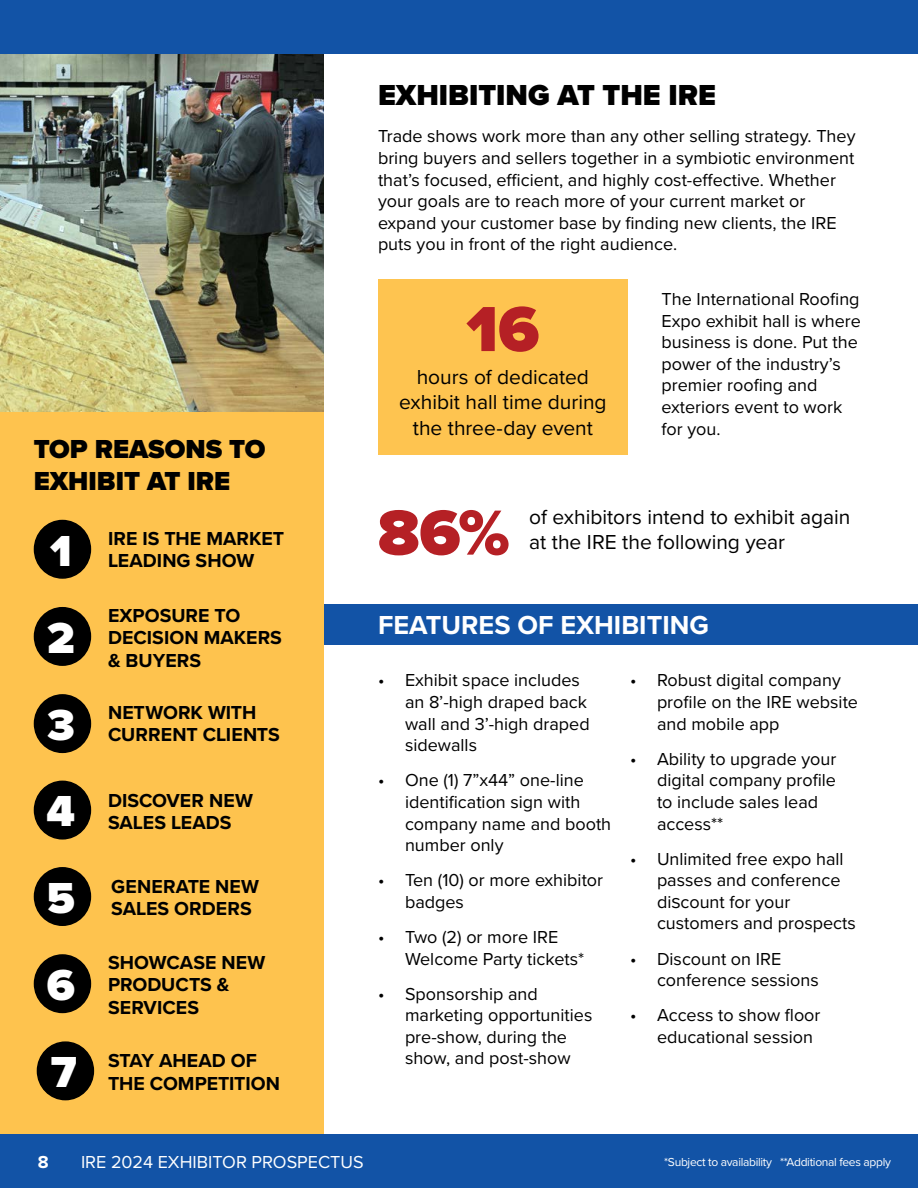
<style>
.page{position:relative;width:918px;height:1188px;background:#fff}
.page>*{position:absolute;margin:0;border:0;box-sizing:border-box;transform-origin:0 0}
.t1{font:900 66px "Proxima Nova";color:#b52025}
.t2{font:900 45px "Proxima Nova";color:#fff}
.t3{font:900 30px "Proxima Nova";color:#000}
.t4{font:900 27px/32.4px "Proxima Nova";color:#000}
.t5{font:700 27px "Proxima Nova";color:#fff}
.t6{font:21px/25.2px "Proxima Nova";letter-spacing:-.005em;color:#000;text-align:center}
.t7{font:700 19.5px/22.5px "Proxima Nova";color:#000}
.t8{font:18px/21.6px "Proxima Nova";color:#000}
.t9{font:18px "Proxima Nova";color:#fff}
.t10{font:700 18px "Proxima Nova";color:#fff}
.t11{font:12px "Proxima Nova";letter-spacing:-.025em;color:#fff}
</style>
<div class="page">
<div style="left:0;top:1134px;width:918px;height:54px;background:#1253a6"></div>
<div style="left:322px;top:604px;width:596px;height:41px;background:#1253a6"></div>
<div style="left:0;top:0;width:918px;height:54px;background:#1253a6"></div>
<div style="left:0;top:54px;width:324px;height:1080px;background:#fec34e"></div>
<img style="left:0;top:54px;width:324px;height:358px">
<div style="left:34px;top:521px;width:56px;height:57px;background:#000;border-radius:50%"></div>
<div style="left:34px;top:520px;width:57px;height:59px;border:2px solid #000;border-radius:50%"></div>
<div style="left:34px;top:608px;width:56px;height:57px;background:#000;border-radius:50%"></div>
<div style="left:34px;top:607px;width:57px;height:59px;border:2px solid #000;border-radius:50%"></div>
<div style="left:34px;top:695px;width:56px;height:57px;background:#000;border-radius:50%"></div>
<div style="left:34px;top:694px;width:57px;height:59px;border:2px solid #000;border-radius:50%"></div>
<div style="left:34px;top:781px;width:56px;height:58px;background:#000;border-radius:50%"></div>
<div style="left:34px;top:781px;width:57px;height:59px;border:2px solid #000;border-radius:50%"></div>
<div style="left:34px;top:955px;width:56px;height:57px;background:#000;border-radius:50%"></div>
<div style="left:34px;top:954px;width:57px;height:59px;border:2px solid #000;border-radius:50%"></div>
<div style="left:34px;top:868px;width:56px;height:57px;background:#000;border-radius:50%"></div>
<div style="left:34px;top:867px;width:57px;height:59px;border:2px solid #000;border-radius:50%"></div>
<div style="left:37px;top:1042px;width:56px;height:58px;background:#000;border-radius:50%"></div>
<div style="left:37px;top:1041px;width:57px;height:59px;border:2px solid #000;border-radius:50%"></div>
<div style="left:378px;top:279px;width:250px;height:175px;background:#fec450"></div>
<h3 class="t4" style="left:34px;top:432px;width:233px">TOP REASONS TO<br>EXHIBIT AT IRE</h3>
<h2 class="t2" style="left:50px;top:517px;width:23px">1</h2>
<p class="t7" style="left:108px;top:526px;width:178px">IRE IS THE MARKET</p>
<p class="t7" style="left:108px;top:549px;width:148px">LEADING SHOW</p>
<h2 class="t2" style="left:47px;top:604px;width:29px">2</h2>
<p class="t7" style="left:108px;top:603px;width:176px">EXPOSURE TO<br>DECISION MAKERS &amp; BUYERS</p>
<h2 class="t2" style="left:47px;top:691px;width:29px">3</h2>
<p class="t7" style="left:108px;top:701px;width:150px">NETWORK WITH</p>
<p class="t7" style="left:108px;top:723px;width:173px">CURRENT CLIENTS</p>
<h2 class="t2" style="left:47px;top:778px;width:30px">4</h2>
<p class="t7" style="left:108px;top:788px;width:146px">DISCOVER NEW</p>
<p class="t7" style="left:108px;top:811px;width:125px">SALES LEADS</p>
<h2 class="t2" style="left:47px;top:864px;width:30px">5</h2>
<p class="t7" style="left:111px;top:875px;width:149px">GENERATE NEW<br>SALES ORDERS</p>
<h2 class="t2" style="left:47px;top:951px;width:30px">6</h2>
<h2 class="t2" style="left:51px;top:1039px;width:27px">7</h2>
<p class="t7" style="left:108px;top:951px;width:159px">SHOWCASE NEW<br>PRODUCTS &amp;</p>
<p class="t7" style="left:108px;top:996px;width:93px">SERVICES</p>
<p class="t7" style="left:108px;top:1049px;width:150px">STAY AHEAD OF</p>
<p class="t7" style="left:108px;top:1072px;width:173px">THE COMPETITION</p>
<h3 class="t3" style="left:378px;top:72px;width:339px">EXHIBITING AT THE IRE</h3>
<p class="t8" style="left:378px;top:125px;width:479px">Trade shows work more than any other selling strategy. They bring buyers and sellers together in a symbiotic environment that’s focused, efficient, and highly cost-effective. Whether your goals are to reach more of your current market or expand your customer base by finding new clients, the IRE puts you in front of the right audience.</p>
<p class="t8" style="left:662px;top:287px;width:201px">The International Roofing<br>Expo exhibit hall is where business is done. Put the power of the industry’s premier roofing and exteriors event to work for you.</p>
<h1 class="t1" style="left:466px;top:280px;width:74px">16</h1>
<p class="t6" style="left:399px;top:364px;width:209px">hours of dedicated exhibit hall time during the three-day event</p>
<h1 class="t1" style="left:378px;top:483px;width:133px">86%</h1>
<p class="t6" style="left:529px;top:504px;width:323px">of exhibitors intend to exhibit again</p>
<p class="t6" style="left:529px;top:529px;width:257px">at the IRE the following year</p>
<h3 class="t5" style="left:378px;top:605px;width:332px">FEATURES OF EXHIBITING</h3>
<p class="t8" style="left:405px;top:669px;width:186px;text-indent:-27px">• Exhibit space includes an 8’-high draped back wall and 3’-high draped sidewalls</p>
<p class="t8" style="left:405px;top:769px;width:208px;text-indent:-27px">• One (1) 7”x44” one-line identification sign with company name and booth number only</p>
<p class="t8" style="left:405px;top:869px;width:200px;text-indent:-27px">• Ten (10) or more exhibitor badges</p>
<p class="t8" style="left:405px;top:925px;width:181px;text-indent:-27px">• Two (2) or more IRE<br>Welcome Party tickets*</p>
<p class="t8" style="left:405px;top:982px;width:189px;text-indent:-27px">• Sponsorship and marketing opportunities pre-show, during the show, and post-show</p>
<p class="t8" style="left:657px;top:669px;width:203px;text-indent:-27px">• Robust digital company profile on the IRE website and mobile app</p>
<p class="t8" style="left:657px;top:747px;width:181px;text-indent:-27px">• Ability to upgrade your digital company profile to include sales lead access**</p>
<p class="t8" style="left:657px;top:847px;width:200px;text-indent:-27px">• Unlimited free expo hall passes and conference discount for your customers and prospects</p>
<p class="t8" style="left:657px;top:947px;width:163px;text-indent:-27px">• Discount on IRE conference sessions</p>
<p class="t8" style="left:657px;top:1004px;width:165px;text-indent:-27px">• Access to show floor educational session</p>
<p class="t10" style="left:38px;top:1149px;width:12px">8</p>
<p class="t9" style="left:81px;top:1149px;width:284px">IRE 2024 EXHIBITOR PROSPECTUS</p>
<p class="t11" style="left:664px;top:1153px;width:228px">*Subject to availability **Additional fees apply</p>
</div>
